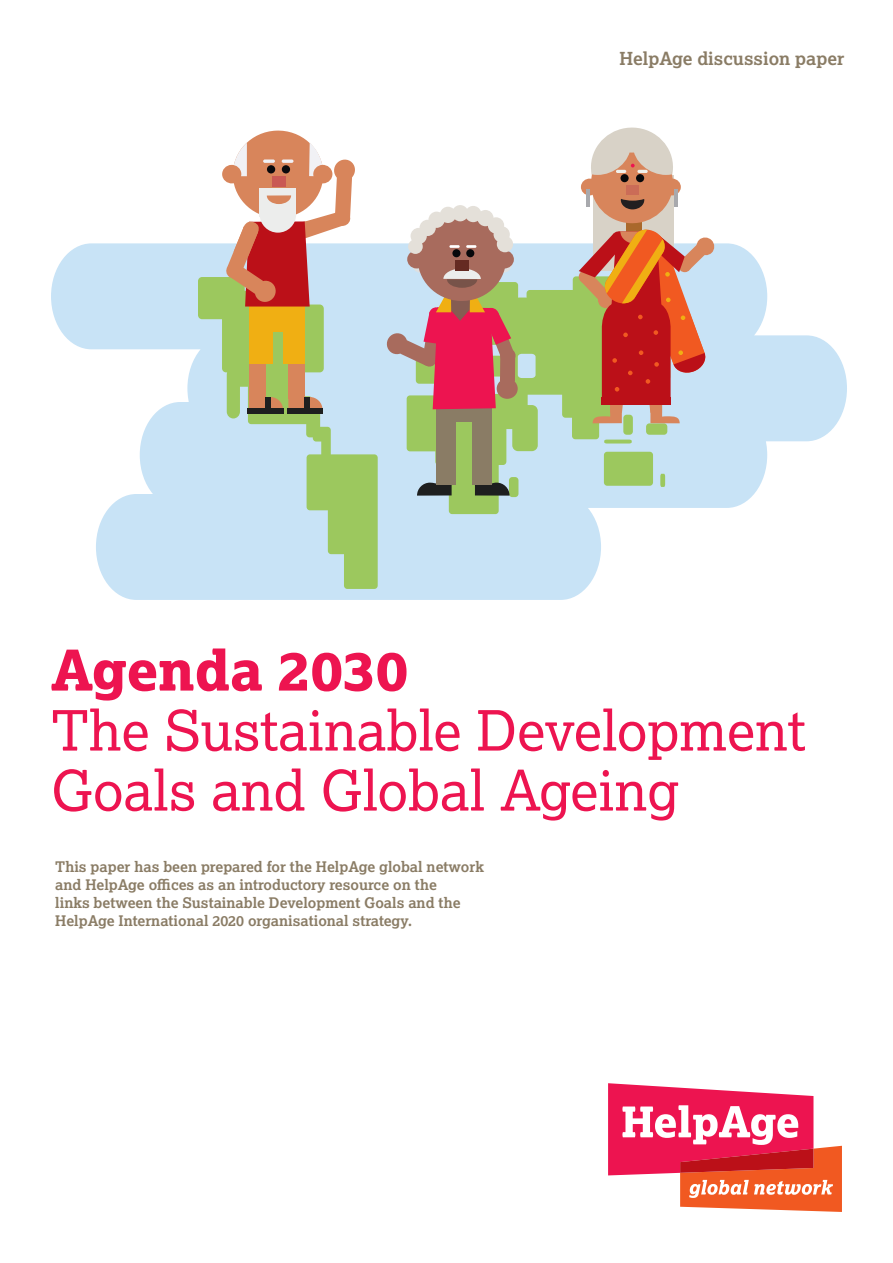
<style>
.page{position:relative;width:893px;height:1263px;background:#fff}
.page>*{position:absolute;margin:0;border:0;box-sizing:border-box;transform-origin:0 0}
.t1{font:55.5px/60px "Lexia";color:#ed1450}
.t2{font:55.5px "Lexia X Bold";color:#ed1450}
.t3{font:700 18px "Lexia";color:#8a7c65}
.t4{font:700 14.7px/18px "Lexia";color:#8a7c65}
</style>
<div class="page">
<svg style="left:608px;top:1083px;width:234px;height:129px"></svg>
<svg style="left:96px;top:441px;width:685px;height:159px;fill:#c8e3f6"></svg>
<svg style="left:51px;top:243px;width:796px;height:198px;fill:#c8e3f6"></svg>
<svg style="left:198px;top:277px;width:180px;height:312px;background:#badac7"></svg>
<svg style="left:407px;top:261px;width:260px;height:253px;background:#b3d6ac"></svg>
<svg style="left:497px;top:378px;width:21px;height:21px"></svg>
<svg style="left:417px;top:475px;width:35px;height:21px"></svg>
<svg style="left:475px;top:475px;width:35px;height:21px"></svg>
<div style="left:472px;top:395px;width:19px;height:36px;background:#8a7c65"></div>
<div style="left:472px;top:430px;width:19px;height:55px;background:#8a7c65"></div>
<div style="left:436px;top:395px;width:20px;height:36px;background:#8a7c65"></div>
<div style="left:436px;top:430px;width:20px;height:55px;background:#8a7c65"></div>
<div style="left:436px;top:391px;width:55px;height:31px;background:#8a7c65"></div>
<svg style="left:385px;top:205px;width:131px;height:204px;background:#c98e91"></svg>
<div style="left:249px;top:306px;width:56px;height:26px;background:#f0af13"></div>
<svg style="left:249px;top:390px;width:74px;height:20px"></svg>
<div style="left:249px;top:345px;width:16px;height:54px;background:#d8855b"></div>
<div style="left:288px;top:345px;width:17px;height:54px;background:#d8855b"></div>
<div style="left:247px;top:408px;width:37px;height:6px;background:#1e1f1f"></div>
<div style="left:265px;top:397px;width:5px;height:14px;background:#1e1f1f"></div>
<div style="left:287px;top:408px;width:36px;height:6px;background:#1e1f1f"></div>
<div style="left:304px;top:397px;width:6px;height:14px;background:#1e1f1f"></div>
<svg style="left:222px;top:165px;width:20px;height:19px"></svg>
<div style="left:249px;top:310px;width:23px;height:54px;background:#f0af13"></div>
<div style="left:283px;top:310px;width:22px;height:54px;background:#f0af13"></div>
<svg style="left:225px;top:130px;width:131px;height:176px"></svg>
<svg style="left:578px;top:127px;width:137px;height:296px"></svg>
<p class="t3" style="left:619px;top:47px;width:226px">HelpAge discussion paper</p>
<h1 class="t2" style="left:51px;top:634px;width:359px">Agenda 2030</h1>
<h1 class="t1" style="left:51px;top:699px;width:756px">The Sustainable Development<br>Goals and Global Ageing</h1>
<p class="t4" style="left:55px;top:857px;width:430px">This paper has been prepared for the HelpAge global network and HelpAge offices as an introductory resource on the<br>links between the Sustainable Development Goals and the HelpAge International 2020 organisational strategy.</p>
</div>
